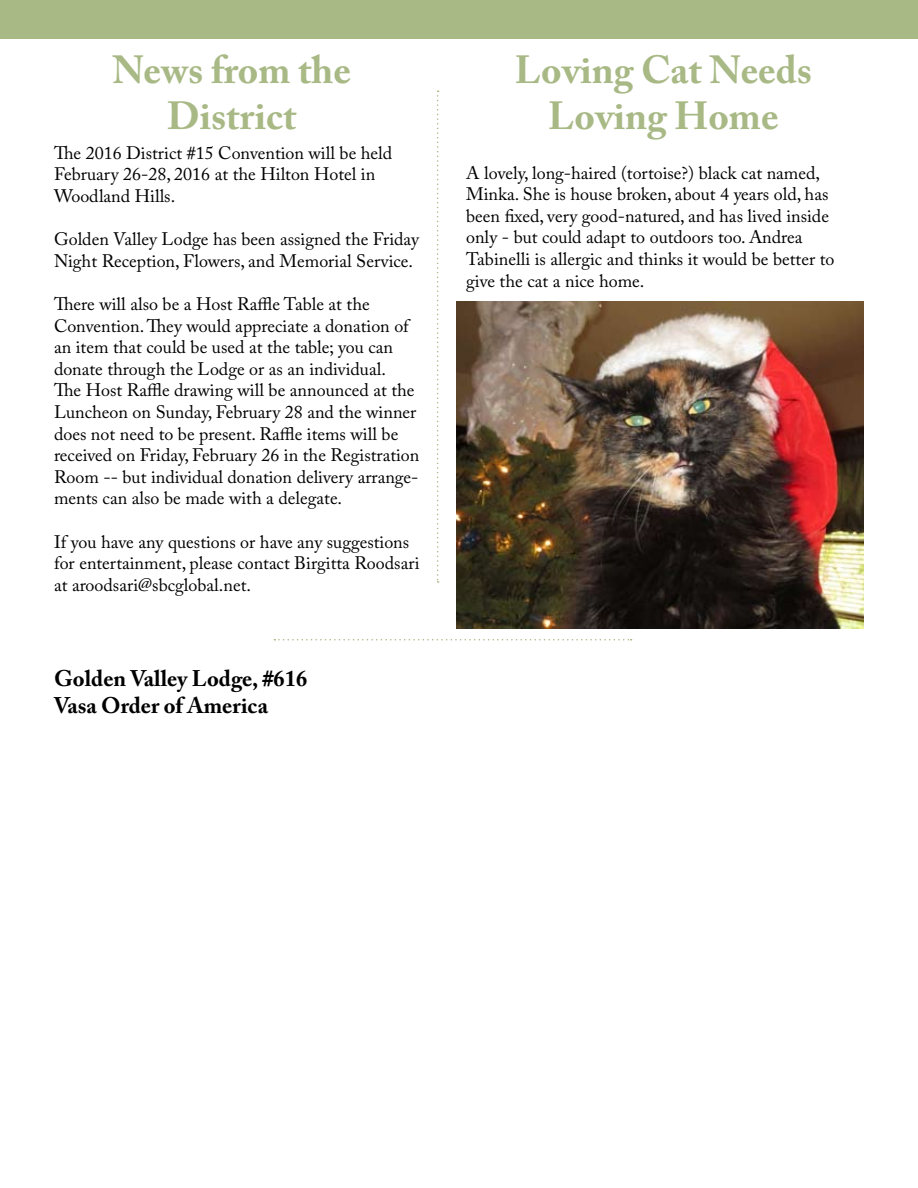
<style>
.page{position:relative;width:918px;height:1188px;background:#fff}
.page>*{position:absolute;margin:0;border:0;box-sizing:border-box;transform-origin:0 0}
.t1{font:700 39px/46.8px "Adobe Caslon Pro";color:#a8b985;text-align:center}
.t2{font:700 22.5px/27px "Adobe Caslon Pro";color:#000}
.t3{font:18px/21.6px "Adobe Caslon Pro";color:#000}
</style>
<div class="page">
<div style="left:0;top:0;width:918px;height:39px;background:#a8b985"></div>
<svg style="left:437px;top:91px;width:2px;height:492px"></svg>
<svg style="left:274px;top:639px;width:358px;height:1px"></svg>
<img style="left:457px;top:302px;width:407px;height:327px">
<h1 class="t1" style="left:112px;top:46px;width:240px">News from the<br>District</h1>
<h1 class="t1" style="left:515px;top:46px;width:299px">Loving Cat Needs<br>Loving Home</h1>
<p class="t3" style="left:466px;top:162px;width:370px">A lovely, long-haired (tortoise?) black cat named, Minka. She is house broken, about 4 years old, has been fixed, very good-natured, and has lived inside only - but could adapt to outdoors too. Andrea Tabinelli is allergic and thinks it would be better to give the cat a nice home.</p>
<p class="t3" style="left:54px;top:142px;width:340px">The 2016 District #15 Convention will be held<br>February 26-28, 2016 at the Hilton Hotel in<br>Woodland Hills.</p>
<p class="t3" style="left:54px;top:228px;width:367px">Golden Valley Lodge has been assigned the Friday<br>Night Reception, Flowers, and Memorial Service.</p>
<p class="t3" style="left:54px;top:293px;width:367px">There will also be a Host Raffle Table at the Convention. They would appreciate a donation of an item that could be used at the table; you can donate through the Lodge or as an individual.<br>The Host Raffle drawing will be announced at the Luncheon on Sunday, February 28 and the winner does not need to be present. Raffle items will be received on Friday, February 26 in the Registration Room -- but individual donation delivery arrange&shy;ments can also be made with a delegate.</p>
<p class="t3" style="left:54px;top:531px;width:367px">If you have any questions or have any suggestions for entertainment, please contact Birgitta Roodsari at aroodsari@sbcglobal.net.</p>
<p class="t2" style="left:54px;top:664px;width:255px">Golden Valley Lodge, #616<br>Vasa Order of America</p>
</div>
